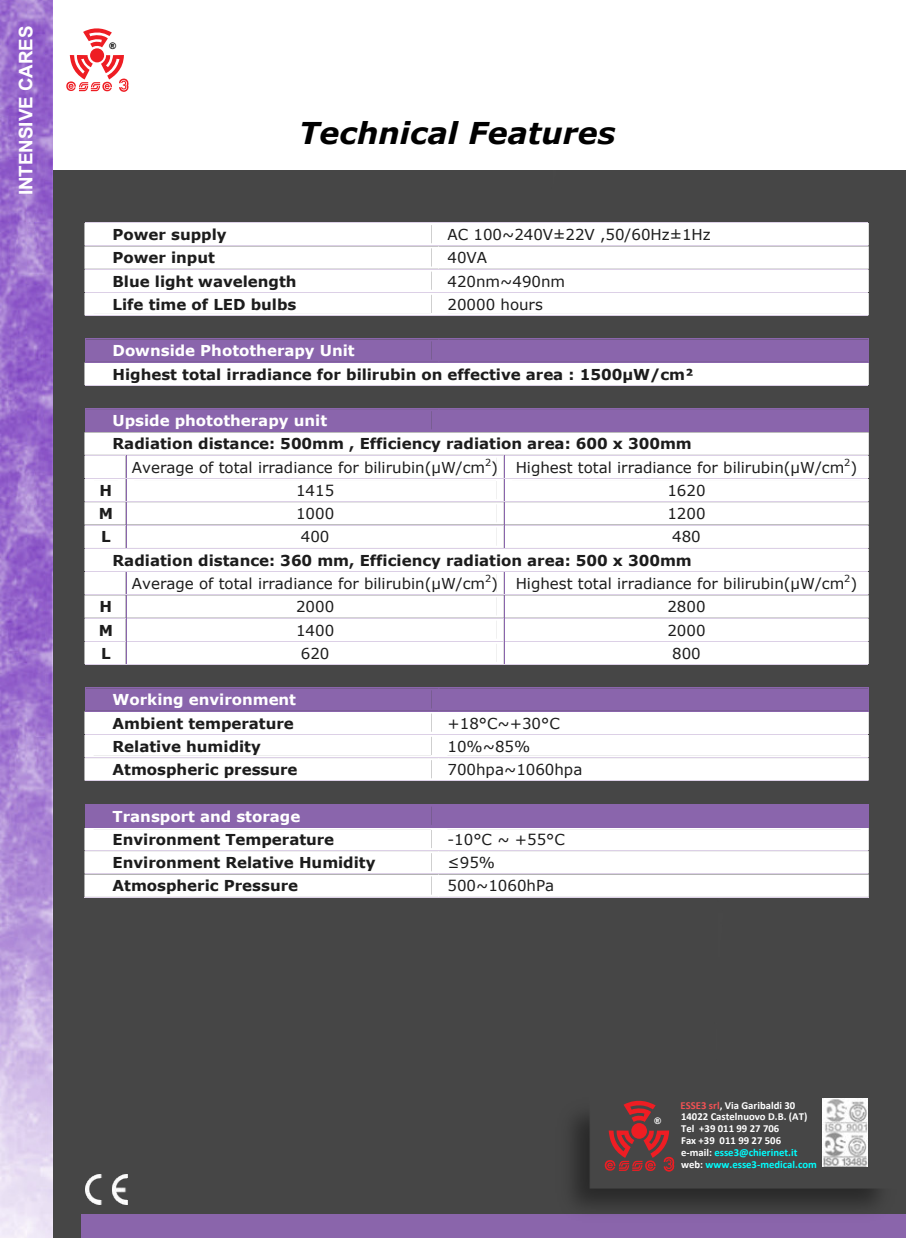
<style>
.page{position:relative;width:906px;height:1238px;background:#fff}
.page>*{position:absolute;margin:0;border:0;box-sizing:border-box;transform-origin:0 0}
.t1{font:italic 700 30px "Verdana";color:#000}
.t2{font:700 18.75px "Arial";color:#fff}
.t3{font:15px/23.2px "Verdana";color:#1c1c1c}
.t4{font:700 15px "Verdana";color:#1c1c1c}
.t5{font:700 15px "Verdana";color:#fff}
.t6{font:700 10.65px/11.9px "Calibri";color:#fff}
.t7{font:900 9px "Arial";color:#000}
.t8{font:900 9px "Arial";color:#fff}
.s1{font-weight:700}
.s2{color:#f05154}
.s3{color:#0ff}
</style>
<div class="page">
<div style="left:52px;top:170px;width:854px;height:1067px;background:#464646"></div>
<div style="left:81px;top:1214px;width:825px;height:23px;background:#8a65ab"></div>
<div style="left:90px;top:48px;width:14px;height:14px;background:#ee1d23;border-radius:50%"></div>
<svg style="left:83px;top:28px;width:29px;height:19px"></svg>
<svg style="left:66px;top:55px;width:63px;height:37px"></svg>
<img style="left:0;top:0;width:52px;height:1237px">
<img style="left:86px;top:1174px;width:42px;height:30px">
<img style="left:549px;top:1091px;width:353px;height:146px">
<hr style="left:85px;top:222px;width:783px;height:1px;background:#dcd0e6">
<svg style="left:84px;top:223px;width:784px;height:92px"></svg>
<div style="left:447px;top:295px;width:413px;height:18px;background:#fff"></div>
<hr style="left:85px;top:292px;width:783px;height:1px;background:#dcd0e6">
<hr style="left:85px;top:315px;width:783px;height:1px;background:#dcd0e6">
<svg style="left:84px;top:338px;width:785px;height:47px"></svg>
<hr style="left:85px;top:385px;width:783px;height:1px;background:#dcd0e6">
<svg style="left:84px;top:408px;width:785px;height:256px"></svg>
<hr style="left:85px;top:664px;width:419px;height:1px;background:#dcd0e6">
<hr style="left:504px;top:664px;width:364px;height:1px;background:#dcd0e6">
<svg style="left:84px;top:687px;width:785px;height:93px"></svg>
<div style="left:447px;top:760px;width:413px;height:18px;background:#fff"></div>
<hr style="left:85px;top:757px;width:783px;height:1px;background:#dcd0e6">
<hr style="left:85px;top:780px;width:783px;height:1px;background:#dcd0e6">
<svg style="left:84px;top:803px;width:785px;height:93px"></svg>
<div style="left:447px;top:876px;width:413px;height:18px;background:#fff"></div>
<hr style="left:85px;top:873px;width:783px;height:1px;background:#dcd0e6">
<hr style="left:84px;top:896px;width:355px;height:1px;background:#dcd0e6">
<hr style="left:438px;top:896px;width:430px;height:1px;background:#dcd0e6">
<p class="t2" style="left:13px;top:195px;width:171px;rotate:-90deg">INTENSIVE CARES</p>
<p class="t7" style="left:109px;top:40px;width:9px">®</p>
<h1 class="t1" style="left:299px;top:114px;width:318px">Technical Features</h1>
<p class="t4" style="left:112px;top:225px;width:116px">Power supply</p>
<p class="t3" style="left:447px;top:222px;width:265px">AC 100~240V±22V ,50/60Hz±1Hz</p>
<p class="t4" style="left:112px;top:248px;width:104px">Power input</p>
<p class="t3" style="left:447px;top:246px;width:41px">40VA</p>
<p class="t4" style="left:112px;top:271px;width:185px">Blue light wavelength</p>
<p class="t3" style="left:447px;top:269px;width:119px">420nm~490nm</p>
<p class="t4" style="left:112px;top:295px;width:185px">Life time of LED bulbs</p>
<p class="t3" style="left:447px;top:292px;width:97px">20000 hours</p>
<p class="t5" style="left:112px;top:341px;width:244px">Downside Phototherapy Unit</p>
<p class="t4" style="left:112px;top:364px;width:583px">Highest total irradiance for bilirubin on effective area : 1500μW/cm²</p>
<p class="t5" style="left:112px;top:411px;width:216px">Upside phototherapy unit</p>
<p class="t3" style="left:132px;top:432px;width:727px;text-indent:-19px"><span class="s1">Radiation distance: 500mm , Efficiency radiation area: 600 x 300mm<br></span>Average of total irradiance for bilirubin(μW/cm<sup>2</sup>) Highest total irradiance for bilirubin(μW/cm<sup>2</sup>)</p>
<p class="t4" style="left:99px;top:481px;width:14px">H</p>
<p class="t3" style="left:296px;top:478px;width:40px">1415</p>
<p class="t3" style="left:667px;top:478px;width:40px">1620</p>
<p class="t4" style="left:99px;top:504px;width:16px">M</p>
<p class="t3" style="left:296px;top:501px;width:40px">1000</p>
<p class="t3" style="left:667px;top:501px;width:40px">1200</p>
<p class="t4" style="left:101px;top:527px;width:11px">L</p>
<p class="t3" style="left:301px;top:525px;width:30px">400</p>
<p class="t3" style="left:672px;top:525px;width:30px">480</p>
<p class="t3" style="left:132px;top:548px;width:727px;text-indent:-19px"><span class="s1">Radiation distance: 360 mm, Efficiency radiation area: 500 x 300mm<br></span>Average of total irradiance for bilirubin(μW/cm<sup>2</sup>) Highest total irradiance for bilirubin(μW/cm<sup>2</sup>)</p>
<p class="t4" style="left:99px;top:597px;width:14px">H</p>
<p class="t3" style="left:296px;top:594px;width:40px">2000</p>
<p class="t3" style="left:667px;top:594px;width:40px">2800</p>
<p class="t4" style="left:99px;top:620px;width:16px">M</p>
<p class="t3" style="left:296px;top:618px;width:40px">1400</p>
<p class="t3" style="left:667px;top:618px;width:40px">2000</p>
<p class="t4" style="left:101px;top:643px;width:11px">L</p>
<p class="t3" style="left:301px;top:641px;width:30px">620</p>
<p class="t3" style="left:672px;top:641px;width:30px">800</p>
<p class="t5" style="left:112px;top:690px;width:185px">Working environment</p>
<p class="t4" style="left:112px;top:713px;width:183px">Ambient temperature</p>
<p class="t3" style="left:447px;top:711px;width:114px">+18°C~+30°C</p>
<p class="t4" style="left:112px;top:736px;width:150px">Relative humidity</p>
<p class="t3" style="left:447px;top:734px;width:84px">10%~85%</p>
<p class="t4" style="left:112px;top:760px;width:186px">Atmospheric pressure</p>
<p class="t3" style="left:447px;top:757px;width:136px">700hpa~1060hpa</p>
<p class="t5" style="left:112px;top:806px;width:189px">Transport and storage</p>
<p class="t4" style="left:112px;top:829px;width:223px">Environment Temperature</p>
<p class="t3" style="left:447px;top:827px;width:119px">-10°C ~ +55°C</p>
<p class="t4" style="left:112px;top:853px;width:264px">Environment Relative Humidity</p>
<p class="t3" style="left:447px;top:850px;width:49px">≤95%</p>
<p class="t4" style="left:112px;top:876px;width:187px">Atmospheric Pressure</p>
<p class="t3" style="left:447px;top:873px;width:108px">500~1060hPa</p>
<p class="t8" style="left:654px;top:1113px;width:9px">®</p>
<p class="t6" style="left:680px;top:1099px;width:138px"><span class="s2">ESSE3 srl</span>, Via Garibaldi 30<br>14022 Castelnuovo D.B. (AT)<br>Tel +39 011 99 27 706<br>Fax +39 011 99 27 506<br>e-mail: <span class="s3">esse3@chierinet.it </span>web: <span class="s3">www.esse3-medical.com</span></p>
</div>
